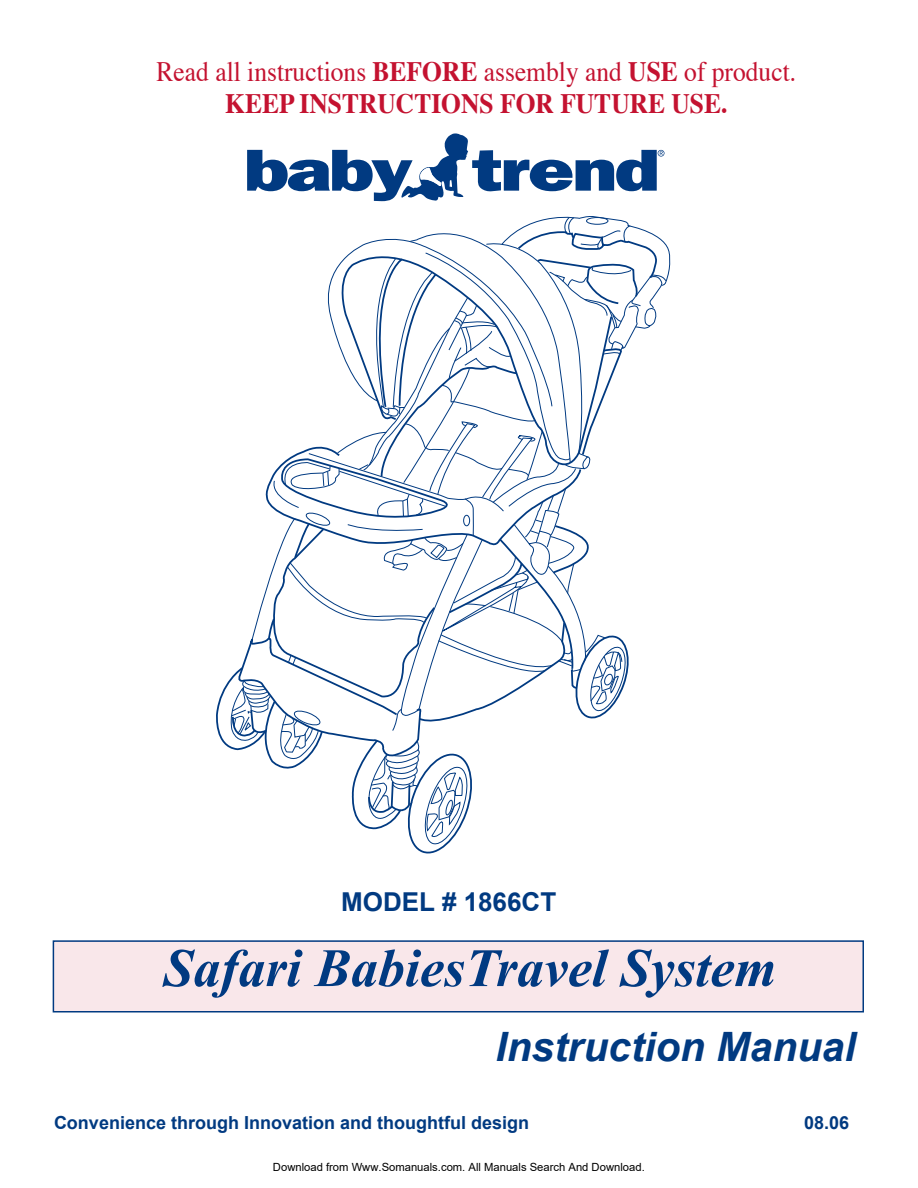
<style>
.page{position:relative;width:918px;height:1188px;background:#fff}
.page>*{position:absolute;margin:0;border:0;box-sizing:border-box;transform-origin:0 0}
.t1{font:italic 700 54px "Times New Roman";color:#013a81}
.t2{font:italic 700 40.5px "Arial";color:#013a81}
.t3{font:28.05px/31.5px "Times";color:#c41230;text-align:center;scale:.91 1}
.t4{font:700 26.1px "Arial";color:#013a81}
.t5{font:700 18px "Arial";color:#013a81}
.t6{font:11.25px "Arial";color:#000}
.s1{font-weight:700}
</style>
<div class="page">
<div style="left:53px;top:941px;width:810px;height:71px;background:#f9e7ea"></div>
<div style="left:53px;top:940px;width:811px;height:72px;border:2px solid #013a81"></div>
<svg style="left:247px;top:133px;width:417px;height:68px"></svg>
<svg style="left:216px;top:216px;width:454px;height:638px"></svg>
<div style="left:586px;top:217px;width:22px;height:8px;border:1px solid #013a81;border-radius:50%"></div>
<p class="t3" style="left:157px;top:58px;width:704px">Read all instructions <span class="s1">BEFORE</span> assembly and <span class="s1">USE</span> of product.<br><span class="s1">KEEP INSTRUCTIONS FOR FUTURE USE.</span></p>
<p class="t4" style="left:341px;top:887px;width:217px">MODEL # 1866CT</p>
<h1 class="t1" style="left:164px;top:937px;width:615px">Safari BabiesTravel System</h1>
<h2 class="t2" style="left:496px;top:1024px;width:362px">Instruction Manual</h2>
<p class="t5" style="left:54px;top:1112px;width:477px">Convenience through Innovation and thoughtful design</p>
<p class="t5" style="left:804px;top:1112px;width:47px">08.06</p>
<p class="t6" style="left:273px;top:1160px;width:373px">Download from Www.Somanuals.com. All Manuals Search And Download.</p>
</div>
